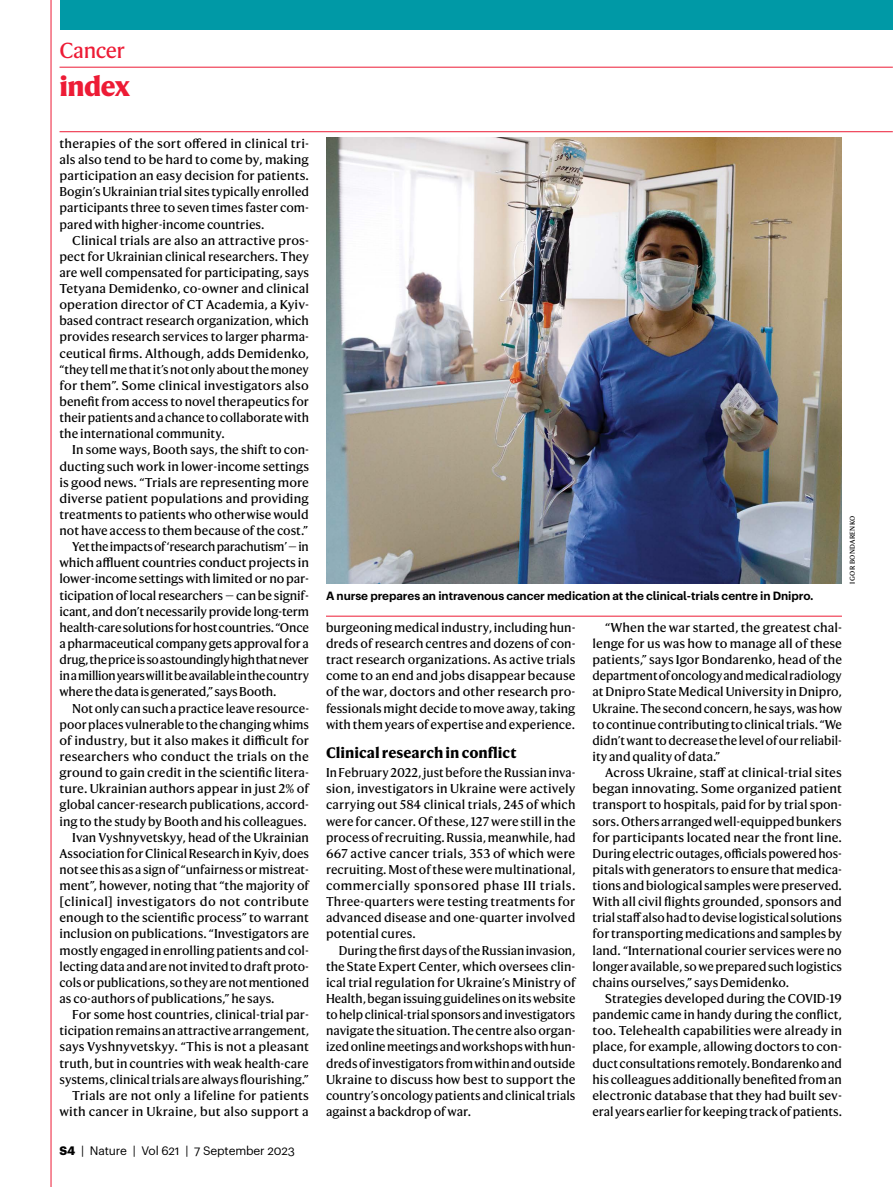
<style>
.page{position:relative;width:893px;height:1187px;background:#fff}
.page>*{position:absolute;margin:0;border:0;box-sizing:border-box;transform-origin:0 0}
.t1{font:800 27px "Harding";letter-spacing:-.02em;color:#ed1b35}
.t2{font:21px "Harding Text";letter-spacing:-.025em;color:#ed1b35}
.t3{font:700 14.7px "Harding Text";color:#000}
.t4{font:12.3px/16.2px "Harding Text";color:#000;text-align:justify}
.t5{font:12.3px "Harding Text";letter-spacing:-.025em;color:#000}
.t6{font:12.3px "Harding Text";letter-spacing:-.02em;color:#000}
.t7{font:12.3px "Harding Text";letter-spacing:.02em;color:#000}
.t8{font:12px "Graphik Naturel";letter-spacing:-.01em;color:#000}
.t9{font:600 11.7px "Graphik Naturel";letter-spacing:-.005em;color:#000}
.t10{font:6.75px "Harding Text";letter-spacing:.05em;color:#000}
.s1{font-weight:700}
</style>
<div class="page">
<hr style="left:326px;top:615px;width:516px;height:1px;background:#ed1b35">
<hr style="left:51px;top:0;width:1px;height:1186px;background:#ed1b35">
<hr style="left:60px;top:67px;width:833px;height:1px;background:#ed1b35">
<hr style="left:60px;top:131px;width:833px;height:1px;background:#ed1b35">
<div style="left:60px;top:0;width:832px;height:29px;background:#0099a6"></div>
<img style="left:326px;top:138px;width:516px;height:445px">
<h2 class="t2" style="left:60px;top:37px;width:67px">Cancer</h2>
<h1 class="t1" style="left:60px;top:70px;width:73px">index</h1>
<p class="t4" style="left:60px;top:136px;width:251px">therapies of the sort offered in clinical tri&shy;als also tend to be hard to come by, making participation an easy decision for patients.<br>Bogin’s Ukrainian trial sites typically enrolled participants three to seven times faster com&shy;pared with higher-income countries.</p>
<p class="t4" style="left:60px;top:232px;width:251px;text-indent:13px">Clinical trials are also an attractive pros&shy;pect for Ukrainian clinical researchers. They are well compensated for participating, says Tetyana Demidenko, co-owner and clinical operation director of CT Academia, a Kyiv&shy;based contract research organization, which provides research services to larger pharma&shy;ceutical firms. Although, adds Demidenko, “they tell me that it’s not only about the money for them”. Some clinical investigators also benefit from access to novel therapeutics for their patients and a chance to collaborate with the international community.</p>
<p class="t4" style="left:72px;top:442px;width:238px">In some ways, Booth says, the shift to con-</p>
<p class="t4" style="left:60px;top:458px;width:251px">ducting such work in lower-income settings</p>
<p class="t4" style="left:60px;top:474px;width:251px">is good news. “Trials are representing more</p>
<p class="t4" style="left:60px;top:490px;width:251px">diverse patient populations and providing</p>
<p class="t4" style="left:60px;top:506px;width:251px">treatments to patients who otherwise would</p>
<p class="t4" style="left:60px;top:522px;width:250px">not have access to them because of the cost.”</p>
<p class="t6" style="left:72px;top:539px;width:238px">Yet the impacts of ‘research parachutism’ — in</p>
<p class="t4" style="left:60px;top:555px;width:251px">which affluent countries conduct projects in</p>
<p class="t4" style="left:60px;top:571px;width:251px">lower-income settings with limited or no par-</p>
<p class="t4" style="left:60px;top:587px;width:251px">ticipation of local researchers — can be signif-</p>
<p class="t4" style="left:60px;top:603px;width:251px">icant, and don’t necessarily provide long-term</p>
<p class="t4" style="left:60px;top:619px;width:251px">health-care solutions for host countries. “Once</p>
<p class="t4" style="left:60px;top:635px;width:251px">a pharmaceutical company gets approval for a</p>
<p class="t5" style="left:60px;top:652px;width:251px">drug, the price is so astoundingly high that never</p>
<p class="t5" style="left:60px;top:668px;width:251px">in a million years will it be available in the country</p>
<p class="t6" style="left:60px;top:684px;width:218px">where the data is generated,” says Booth.</p>
<p class="t4" style="left:72px;top:700px;width:238px">Not only can such a practice leave resource-</p>
<p class="t4" style="left:60px;top:716px;width:251px">poor places vulnerable to the changing whims</p>
<p class="t4" style="left:60px;top:732px;width:251px">of industry, but it also makes it difficult for</p>
<p class="t4" style="left:60px;top:748px;width:251px">researchers who conduct the trials on the</p>
<p class="t4" style="left:60px;top:764px;width:251px">ground to gain credit in the scientific litera-</p>
<p class="t4" style="left:60px;top:780px;width:251px">ture. Ukrainian authors appear in just 2% of</p>
<p class="t4" style="left:60px;top:797px;width:251px">global cancer-research publications, accord-</p>
<p class="t4" style="left:60px;top:813px;width:249px">ing to the study by Booth and his colleagues.</p>
<p class="t4" style="left:72px;top:829px;width:238px">Ivan Vyshnyvetskyy, head of the Ukrainian</p>
<p class="t4" style="left:60px;top:845px;width:251px">Association for Clinical Research in Kyiv, does</p>
<p class="t4" style="left:60px;top:861px;width:251px">not see this as a sign of “unfairness or mistreat-</p>
<p class="t4" style="left:60px;top:877px;width:251px">ment”, however, noting that “the majority of</p>
<p class="t7" style="left:60px;top:894px;width:251px">[clinical] investigators do not contribute</p>
<p class="t4" style="left:60px;top:909px;width:251px">enough to the scientific process” to warrant</p>
<p class="t4" style="left:60px;top:926px;width:251px">inclusion on publications. “Investigators are</p>
<p class="t4" style="left:60px;top:942px;width:251px">mostly engaged in enrolling patients and col-</p>
<p class="t4" style="left:60px;top:958px;width:251px">lecting data and are not invited to draft proto-</p>
<p class="t4" style="left:60px;top:974px;width:251px">cols or publications, so they are not mentioned</p>
<p class="t4" style="left:60px;top:990px;width:217px">as co-authors of publications,” he says.</p>
<p class="t4" style="left:72px;top:1006px;width:238px">For some host countries, clinical-trial par-</p>
<p class="t4" style="left:60px;top:1022px;width:251px">ticipation remains an attractive arrangement,</p>
<p class="t4" style="left:60px;top:1038px;width:251px">says Vyshnyvetskyy. “This is not a pleasant</p>
<p class="t4" style="left:60px;top:1055px;width:251px">truth, but in countries with weak health-care</p>
<p class="t4" style="left:60px;top:1071px;width:251px">systems, clinical trials are always flourishing.”</p>
<p class="t4" style="left:72px;top:1087px;width:238px">Trials are not only a lifeline for patients</p>
<p class="t4" style="left:60px;top:1103px;width:251px">with cancer in Ukraine, but also support a</p>
<p class="t8" style="left:60px;top:1141px;width:237px"><span class="s1">S4</span> | Nature | Vol 621 | 7 September 2023</p>
<p class="t9" style="left:326px;top:586px;width:489px">A nurse prepares an intravenous cancer medication at the clinical-trials centre in Dnipro.</p>
<p class="t10" style="left:848px;top:583px;width:69px;rotate:-90deg">IGOR BONDARENKO</p>
<p class="t4" style="left:326px;top:619px;width:251px">burgeoning medical industry, including hun&shy;dreds of research centres and dozens of con&shy;tract research organizations. As active trials come to an end and jobs disappear because of the war, doctors and other research pro&shy;fessionals might decide to move away, taking with them years of expertise and experience.</p>
<p class="t3" style="left:326px;top:743px;width:192px">Clinical research in conflict</p>
<p class="t4" style="left:326px;top:764px;width:251px">In February 2022, just before the Russian inva&shy;sion, investigators in Ukraine were actively carrying out 584 clinical trials, 245 of which were for cancer. Of these, 127 were still in the process of recruiting. Russia, meanwhile, had 667 active cancer trials, 353 of which were recruiting. Most of these were multinational, commercially sponsored phase III trials.<br>Three-quarters were testing treatments for advanced disease and one-quarter involved potential cures.</p>
<p class="t4" style="left:326px;top:942px;width:251px;text-indent:13px">During the first days of the Russian invasion, the State Expert Center, which oversees clin&shy;ical trial regulation for Ukraine’s Ministry of Health, began issuing guidelines on its website to help clinical-trial sponsors and investigators navigate the situation. The centre also organ&shy;ized online meetings and workshops with hun&shy;dreds of investigators from within and outside Ukraine to discuss how best to support the country’s oncology patients and clinical trials against a backdrop of war.</p>
<p class="t4" style="left:592px;top:619px;width:251px;text-indent:13px">“When the war started, the greatest chal&shy;lenge for us was how to manage all of these patients,” says Igor Bondarenko, head of the department of oncology and medical radiology at Dnipro State Medical University in Dnipro, Ukraine. The second concern, he says, was how to continue contributing to clinical trials. “We didn’t want to decrease the level of our reliabil&shy;ity and quality of data.”</p>
<p class="t4" style="left:592px;top:764px;width:251px;text-indent:13px">Across Ukraine, staff at clinical-trial sites began innovating. Some organized patient transport to hospitals, paid for by trial spon&shy;sors. Others arranged well-equipped bunkers for participants located near the front line.<br>During electric outages, officials powered hos&shy;pitals with generators to ensure that medica&shy;tions and biological samples were preserved.<br>With all civil flights grounded, sponsors and trial staff also had to devise logistical solutions for transporting medications and samples by land. “International courier services were no longer available, so we prepared such logistics chains ourselves,” says Demidenko.</p>
<p class="t4" style="left:592px;top:990px;width:251px;text-indent:13px">Strategies developed during the COVID-19 pandemic came in handy during the conflict, too. Telehealth capabilities were already in place, for example, allowing doctors to con&shy;duct consultations remotely. Bondarenko and his colleagues additionally benefited from an electronic database that they had built sev&shy;eral years earlier for keeping track of patients.</p>
</div>
